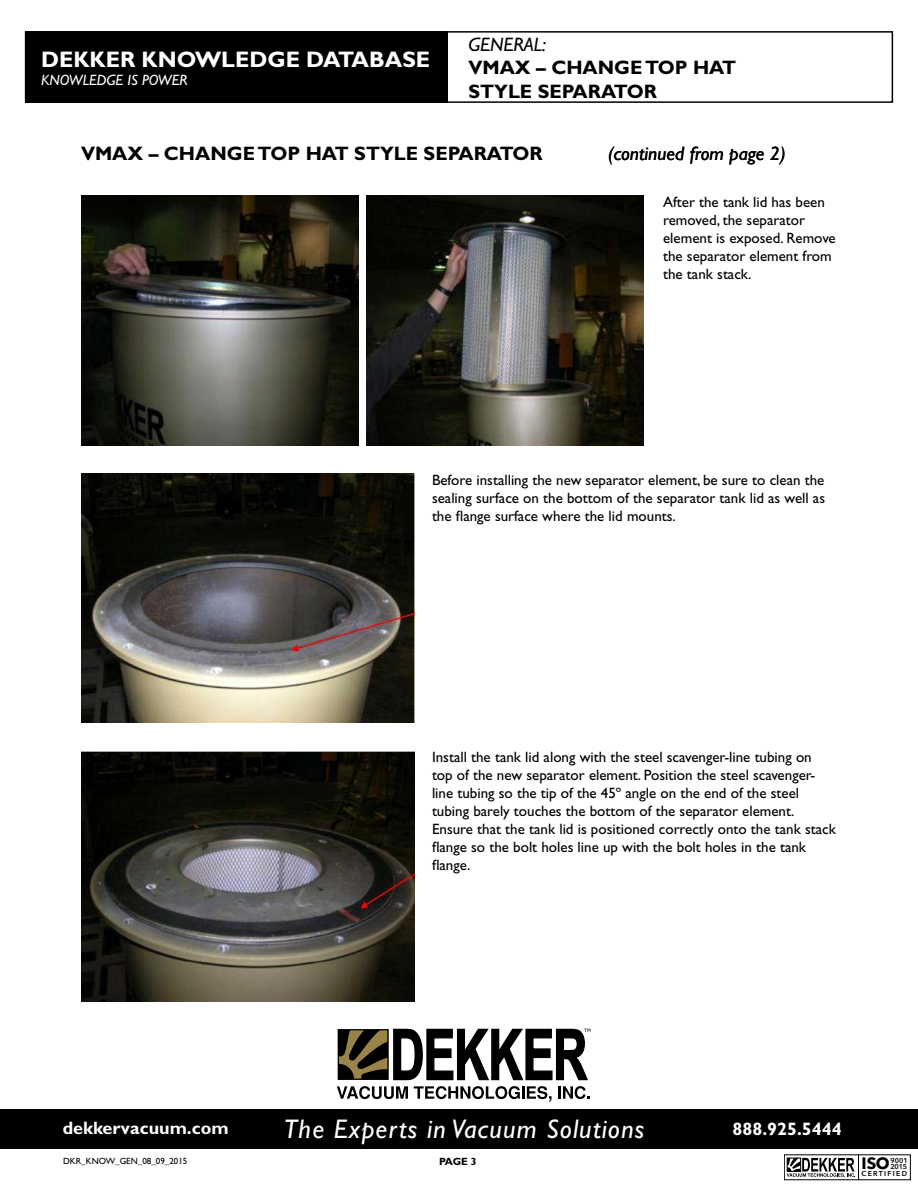
<style>
.page{position:relative;width:918px;height:1188px;background:#fff}
.page>*{position:absolute;margin:0;border:0;box-sizing:border-box;transform-origin:0 0}
.t1{font:italic 27px "Gill Sans";letter-spacing:.04em;color:#fff}
.t2{font:700 22.5px "Gill Sans";color:#fff}
.t3{font:700 19.5px/23.4px "Gill Sans";color:#000}
.t4{font:italic 19.5px "Gill Sans";color:#000}
.t5{font:700 18px "Gill Sans";color:#fff}
.t6{font:700 16.35px "Avenir Next";color:#000}
.t7{font:15px/18px "Gill Sans";color:#000}
.t8{font:italic 15px "Gill Sans";color:#fff}
.t9{font:700 10.5px "Gill Sans";color:#000}
.t10{font:9px "Gill Sans";color:#000}
.t11{font:600 7.05px "Avenir Next";letter-spacing:.175em;color:#000}
.t12{font:600 7.05px/6px "Avenir Next";letter-spacing:-.01em;color:#000}
.t13{font:4.95px "Gill Sans";color:#000}
</style>
<div class="page">
<div style="left:25px;top:31px;width:423px;height:72px;background:#000"></div>
<div style="left:25px;top:31px;width:868px;height:72px;border:2px solid #000"></div>
<div style="left:0;top:1110px;width:918px;height:39px;background:#000"></div>
<svg style="left:337px;top:1028px;width:253px;height:74px"></svg>
<div style="left:338px;top:1029px;width:51px;height:51px;border:1px solid #000"></div>
<div style="left:784px;top:1155px;width:127px;height:26px;background:#bababa"></div>
<svg style="left:784px;top:1155px;width:127px;height:25px;background:#bdbdbd"></svg>
<img style="left:81px;top:195px;width:277px;height:251px">
<img style="left:367px;top:195px;width:277px;height:251px">
<img style="left:81px;top:473px;width:333px;height:249px">
<img style="left:81px;top:751px;width:333px;height:250px">
<h2 class="t2" style="left:41px;top:46px;width:391px">DEKKER KNOWLEDGE DATABASE</h2>
<p class="t8" style="left:41px;top:71px;width:148px">KNOWLEDGE IS POWER</p>
<h3 class="t4" style="left:468px;top:33px;width:79px">GENERAL:</h3>
<h3 class="t3" style="left:468px;top:56px;width:269px">VMAX – CHANGE TOP HAT<br>STYLE SEPARATOR</h3>
<h3 class="t3" style="left:81px;top:142px;width:463px">VMAX – CHANGE TOP HAT STYLE SEPARATOR</h3>
<h3 class="t4" style="left:608px;top:143px;width:179px">(continued from page 2)</h3>
<p class="t7" style="left:663px;top:193px;width:174px">After the tank lid has been removed, the separator element is exposed. Remove the separator element from the tank stack.</p>
<p class="t7" style="left:432px;top:471px;width:395px;text-align:justify">Before installing the new separator element, be sure to clean the sealing surface on the bottom of the separator tank lid as well as the flange surface where the lid mounts.</p>
<p class="t7" style="left:432px;top:748px;width:405px">Install the tank lid along with the steel scavenger-line tubing on top of the new separator element. Position the steel scavenger&shy;line tubing so the tip of the 45º angle on the end of the steel tubing barely touches the bottom of the separator element.<br>Ensure that the tank lid is positioned correctly onto the tank stack flange so the bolt holes line up with the bolt holes in the tank flange.</p>
<p class="t13" style="left:584px;top:1028px;width:8px">TM</p>
<h1 class="t1" style="left:284px;top:1113px;width:362px">The Experts in Vacuum Solutions</h1>
<p class="t5" style="left:733px;top:1118px;width:111px">888.925.5444</p>
<p class="t5" style="left:63px;top:1117px;width:168px">dekkervacuum.com</p>
<p class="t10" style="left:63px;top:1156px;width:126px">DKR_KNOW_GEN_08_09_2015</p>
<p class="t9" style="left:439px;top:1156px;width:39px">PAGE 3</p>
<p class="t6" style="left:861px;top:1149px;width:30px">ISO</p>
<p class="t12" style="left:890px;top:1157px;width:19px">9001<br>2015</p>
<p class="t11" style="left:862px;top:1168px;width:47px">CERTIFIED</p>
</div>
